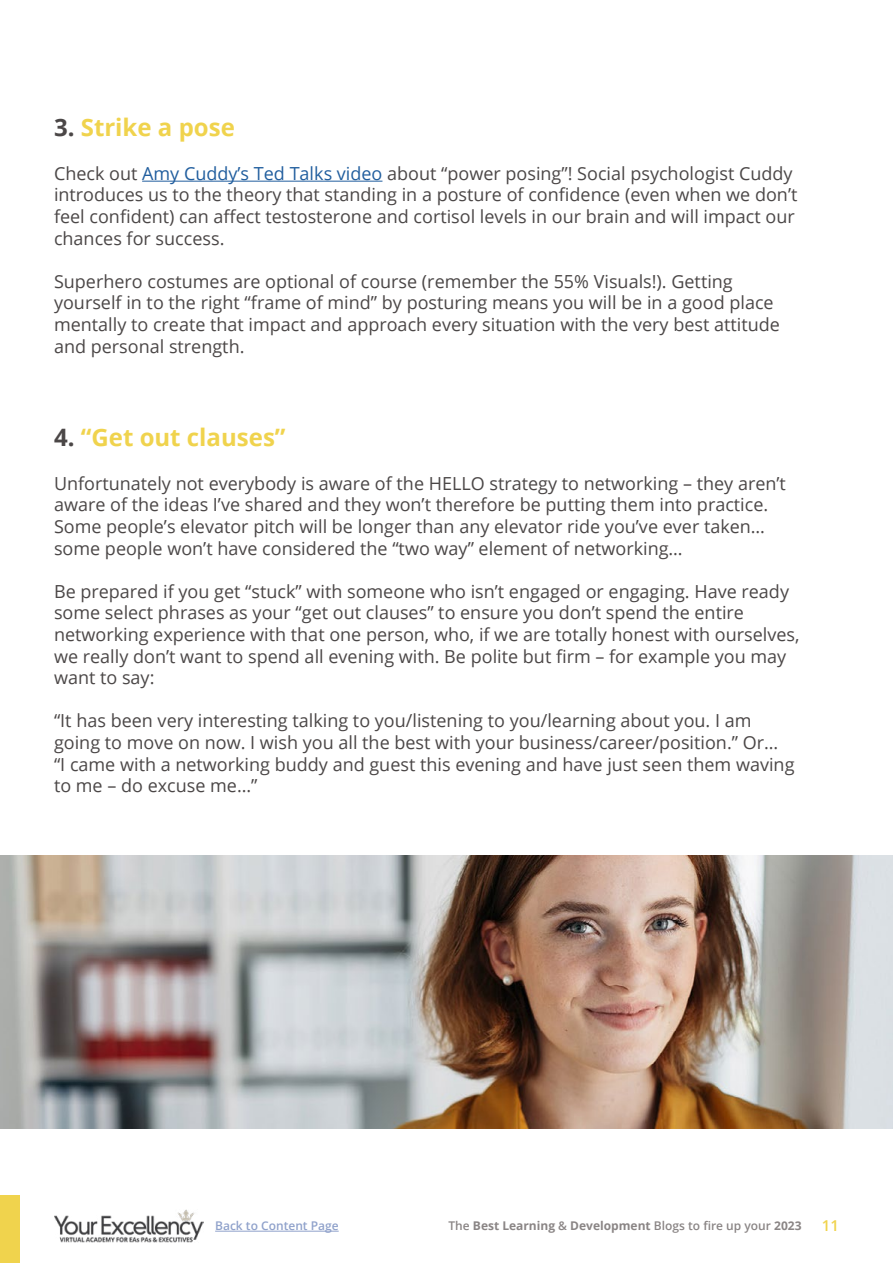
<style>
.page{position:relative;width:893px;height:1263px;background:#fff}
.page>*{position:absolute;margin:0;border:0;box-sizing:border-box;transform-origin:0 0}
.t1{font:700 24px "Open Sans";color:#f0d34d}
.t2{font:18px/21.6px "Open Sans";color:#4b4747}
.t3{font:600 15px "Open Sans";color:#f0d34d}
.t4{font:700 12px "Open Sans";color:#8a8585}
.t5{font:600 12px "Open Sans";color:#90a2cb}
.s1{color:#4b4747}
.s2{color:#215e9e}
.s3{font-weight:600}
</style>
<div class="page">
<div style="left:0;top:1196px;width:19px;height:67px;background:#f0d34d"></div>
<hr style="left:215px;top:1231px;width:124px;height:1px;background:#90a2cb">
<img style="left:54px;top:1209px;width:149px;height:33px">
<hr style="left:142px;top:181px;width:240px;height:1px;background:#215e9e">
<img style="left:0;top:855px;width:893px;height:273px">
<h1 class="t1" style="left:54px;top:110px;width:182px"><span class="s1">3.</span> Strike a pose</h1>
<p class="t2" style="left:54px;top:162px;width:745px">Check out <span class="s2">Amy Cuddy’s Ted Talks video</span> about “power posing”! Social psychologist Cuddy introduces us to the theory that standing in a posture of confidence (even when we don’t feel confident) can affect testosterone and cortisol levels in our brain and will impact our chances for success.</p>
<p class="t2" style="left:54px;top:270px;width:727px">Superhero costumes are optional of course (remember the 55% Visuals!). Getting yourself in to the right “frame of mind” by posturing means you will be in a good place mentally to create that impact and approach every situation with the very best attitude and personal strength.</p>
<h1 class="t1" style="left:54px;top:420px;width:233px"><span class="s1">4.</span> “Get out clauses”</h1>
<p class="t2" style="left:54px;top:472px;width:733px">Unfortunately not everybody is aware of the HELLO strategy to networking – they aren’t aware of the ideas I’ve shared and they won’t therefore be putting them into practice.<br>Some people’s elevator pitch will be longer than any elevator ride you’ve ever taken… some people won’t have considered the “two way” element of networking…</p>
<p class="t2" style="left:54px;top:580px;width:747px">Be prepared if you get “stuck” with someone who isn’t engaged or engaging. Have ready some select phrases as your “get out clauses” to ensure you don’t spend the entire networking experience with that one person, who, if we are totally honest with ourselves, we really don’t want to spend all evening with. Be polite but firm – for example you may want to say:</p>
<p class="t2" style="left:54px;top:710px;width:742px">“It has been very interesting talking to you/listening to you/learning about you. I am going to move on now. I wish you all the best with your business/career/position.” Or…<br>“I came with a networking buddy and guest this evening and have just seen them waving to me – do excuse me…”</p>
<p class="t5" style="left:215px;top:1218px;width:125px">Back to Content Page</p>
<p class="t4" style="left:448px;top:1217px;width:355px"><span class="s3">The</span> Best Learning <span class="s3">&amp;</span> Development <span class="s3">Blogs to fire up your</span> 2023</p>
<p class="t3" style="left:822px;top:1216px;width:19px">11</p>
</div>
